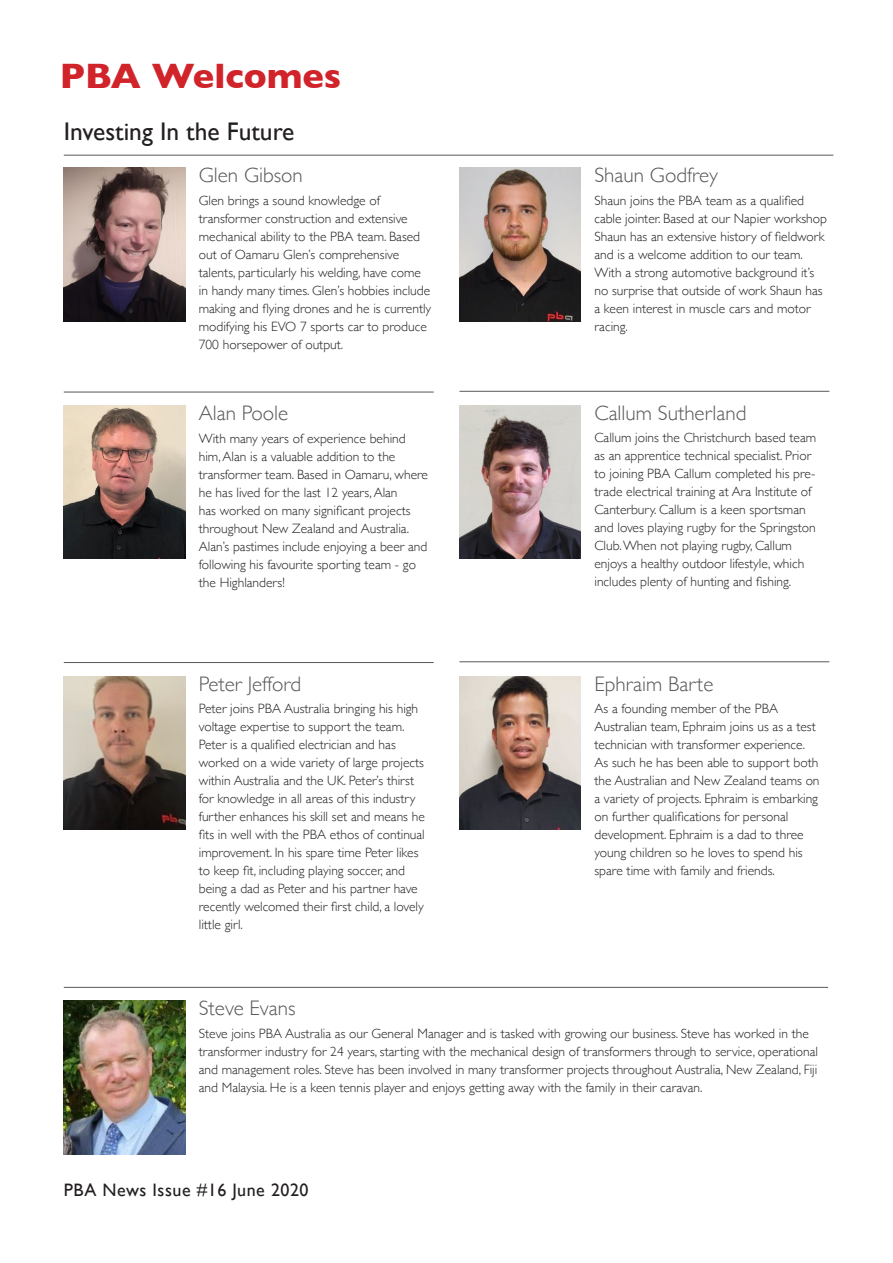
<style>
.page{position:relative;width:893px;height:1263px;background:#fff}
.page>*{position:absolute;margin:0;border:0;box-sizing:border-box;transform-origin:0 0}
.t1{font:700 36px "Gill Sans";color:#d1232a}
.t2{font:25.5px "Gill Sans";color:#231f20}
.t3{font:300 21px "Gill Sans";color:#57585a}
.t4{font:18px "Gill Sans";letter-spacing:.03em;color:#231f20}
.t5{font:300 13.5px/18px "Gill Sans";color:#231f20}
</style>
<div class="page">
<img style="left:64px;top:168px;width:121px;height:153px">
<img style="left:64px;top:406px;width:121px;height:153px">
<img style="left:64px;top:676px;width:121px;height:153px">
<img style="left:64px;top:1001px;width:121px;height:153px">
<img style="left:459px;top:168px;width:122px;height:153px">
<img style="left:459px;top:406px;width:122px;height:153px">
<img style="left:459px;top:676px;width:122px;height:153px">
<hr style="left:64px;top:155px;width:769px;height:1px;background:#57585a">
<hr style="left:459px;top:391px;width:370px;height:1px;background:#57585a">
<hr style="left:459px;top:661px;width:370px;height:1px;background:#57585a">
<hr style="left:64px;top:392px;width:370px;height:1px;background:#57585a">
<hr style="left:64px;top:662px;width:370px;height:1px;background:#57585a">
<hr style="left:64px;top:987px;width:764px;height:1px;background:#57585a">
<h1 class="t1" style="left:60px;top:48px;width:283px">PBA Welcomes</h1>
<h2 class="t2" style="left:64px;top:117px;width:232px">Investing In the Future</h2>
<h3 class="t3" style="left:199px;top:159px;width:106px">Glen Gibson</h3>
<p class="t5" style="left:199px;top:191px;width:234px">Glen brings a sound knowledge of transformer construction and extensive mechanical ability to the PBA team. Based out of Oamaru Glen’s comprehensive talents, particularly his welding, have come in handy many times. Glen’s hobbies include making and flying drones and he is currently modifying his EVO 7 sports car to produce 700 horsepower of output.</p>
<h3 class="t3" style="left:199px;top:397px;width:91px">Alan Poole</h3>
<p class="t5" style="left:199px;top:428px;width:231px">With many years of experience behind him, Alan is a valuable addition to the transformer team. Based in Oamaru, where he has lived for the last 12 years, Alan<br>has worked on many significant projects throughout New Zealand and Australia.<br>Alan’s pastimes include enjoying a beer and following his favourite sporting team - go the Highlanders!</p>
<h3 class="t3" style="left:199px;top:667px;width:104px">Peter Jefford</h3>
<p class="t5" style="left:199px;top:699px;width:228px">Peter joins PBA Australia bringing his high voltage expertise to support the team.<br>Peter is a qualified electrician and has worked on a wide variety of large projects within Australia and the UK. Peter’s thirst for knowledge in all areas of this industry further enhances his skill set and means he fits in well with the PBA ethos of continual improvement. In his spare time Peter likes to keep fit, including playing soccer, and being a dad as Peter and his partner have recently welcomed their first child, a lovely little girl.</p>
<h3 class="t3" style="left:199px;top:992px;width:98px">Steve Evans</h3>
<h3 class="t3" style="left:594px;top:159px;width:125px">Shaun Godfrey</h3>
<p class="t5" style="left:594px;top:191px;width:234px">Shaun joins the PBA team as a qualified cable jointer. Based at our Napier workshop Shaun has an extensive history of fieldwork and is a welcome addition to our team.<br>With a strong automotive background it’s no surprise that outside of work Shaun has a keen interest in muscle cars and motor racing.</p>
<h3 class="t3" style="left:594px;top:397px;width:153px">Callum Sutherland</h3>
<p class="t5" style="left:594px;top:428px;width:223px">Callum joins the Christchurch based team as an apprentice technical specialist. Prior to joining PBA Callum completed his pre&shy;trade electrical training at Ara Institute of Canterbury. Callum is a keen sportsman and loves playing rugby for the Springston Club. When not playing rugby, Callum enjoys a healthy outdoor lifestyle, which includes plenty of hunting and fishing.</p>
<h3 class="t3" style="left:594px;top:667px;width:120px">Ephraim Barte</h3>
<p class="t5" style="left:594px;top:699px;width:227px">As a founding member of the PBA Australian team, Ephraim joins us as a test technician with transformer experience.<br>As such he has been able to support both the Australian and New Zealand teams on a variety of projects. Ephraim is embarking on further qualifications for personal development. Ephraim is a dad to three young children so he loves to spend his spare time with family and friends.</p>
<p class="t5" style="left:199px;top:1024px;width:621px">Steve joins PBA Australia as our General Manager and is tasked with growing our business. Steve has worked in the transformer industry for 24 years, starting with the mechanical design of transformers through to service, operational and management roles. Steve has been involved in many transformer projects throughout Australia, New Zealand, Fiji and Malaysia. He is a keen tennis player and enjoys getting away with the family in their caravan.</p>
<h3 class="t4" style="left:64px;top:1179px;width:246px">PBA News Issue #16 June 2020</h3>
</div>
